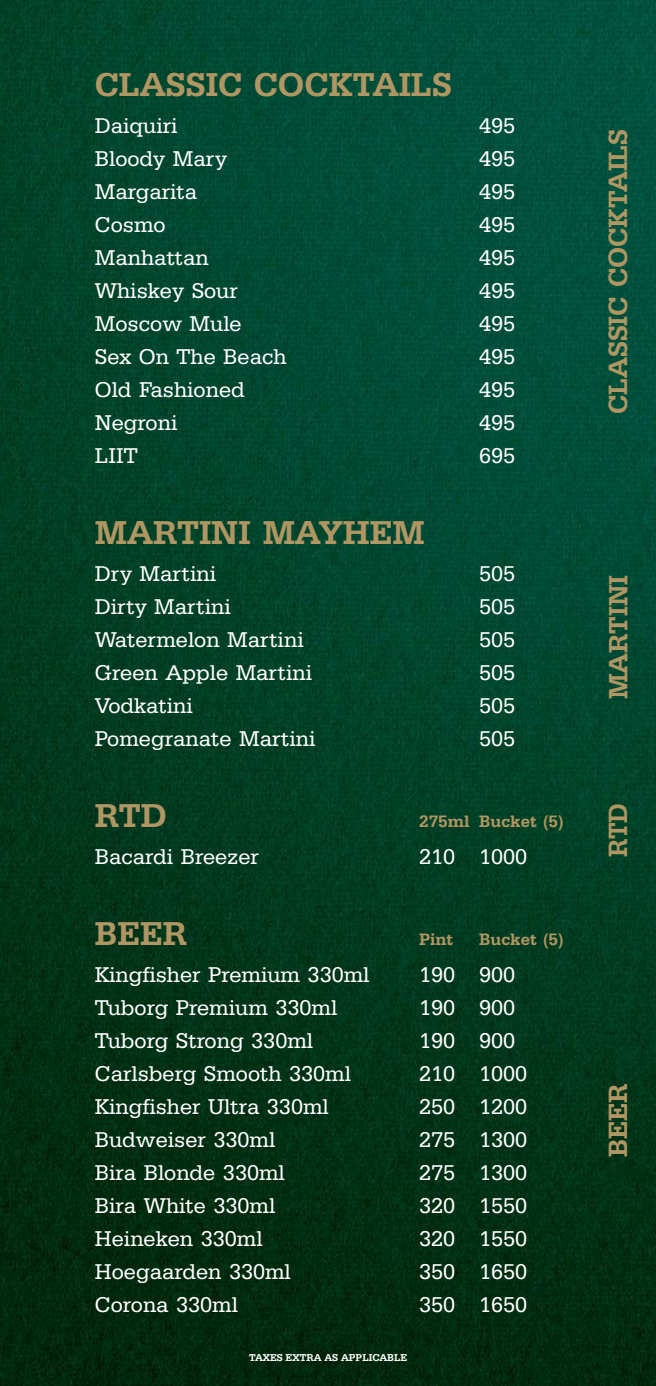
<style>
.page{position:relative;width:656px;height:1386px;background:#fff}
.page>*{position:absolute;margin:0;border:0;box-sizing:border-box;transform-origin:0 0}
.t1{font:700 35px "Serifa BT";color:#af9662}
.t2{font:700 28px "Serifa BT";color:#af9662}
.t3{font:700 28px "Serifa BT";color:#af9662;scale:.95 1}
.t4{font:22.75px "Serifa BT";color:#fff}
.t5{font:700 17.5px "Serifa BT";color:#af9662}
.t6{font:700 10.5px "Serifa BT";color:#fff}
</style>
<div class="page">
<img style="left:0;top:0;width:655px;height:1386px">
<h1 class="t1" style="left:95px;top:70px;width:358px">CLASSIC COCKTAILS</h1>
<p class="t4" style="left:95px;top:116px;width:84px">Daiquiri</p>
<p class="t4" style="left:479px;top:116px;width:38px">495</p>
<p class="t4" style="left:95px;top:149px;width:134px">Bloody Mary</p>
<p class="t4" style="left:479px;top:149px;width:38px">495</p>
<p class="t4" style="left:95px;top:182px;width:104px">Margarita</p>
<p class="t4" style="left:479px;top:182px;width:38px">495</p>
<p class="t4" style="left:95px;top:215px;width:72px">Cosmo</p>
<p class="t4" style="left:479px;top:215px;width:38px">495</p>
<p class="t4" style="left:95px;top:248px;width:115px">Manhattan</p>
<p class="t4" style="left:479px;top:248px;width:38px">495</p>
<p class="t4" style="left:95px;top:281px;width:144px">Whiskey Sour</p>
<p class="t4" style="left:479px;top:281px;width:38px">495</p>
<p class="t4" style="left:95px;top:314px;width:148px">Moscow Mule</p>
<p class="t4" style="left:479px;top:314px;width:38px">495</p>
<p class="t4" style="left:95px;top:347px;width:193px">Sex On The Beach</p>
<p class="t4" style="left:479px;top:347px;width:38px">495</p>
<p class="t4" style="left:95px;top:380px;width:151px">Old Fashioned</p>
<p class="t4" style="left:479px;top:380px;width:38px">495</p>
<p class="t4" style="left:95px;top:413px;width:84px">Negroni</p>
<p class="t4" style="left:479px;top:413px;width:38px">495</p>
<p class="t4" style="left:95px;top:446px;width:44px">LIIT</p>
<p class="t4" style="left:479px;top:446px;width:38px">695</p>
<h1 class="t1" style="left:95px;top:518px;width:331px">MARTINI MAYHEM</h1>
<p class="t4" style="left:95px;top:563px;width:123px">Dry Martini</p>
<p class="t4" style="left:479px;top:563px;width:38px">505</p>
<p class="t4" style="left:95px;top:596px;width:137px">Dirty Martini</p>
<p class="t4" style="left:479px;top:596px;width:38px">505</p>
<p class="t4" style="left:95px;top:629px;width:210px">Watermelon Martini</p>
<p class="t4" style="left:479px;top:629px;width:38px">505</p>
<p class="t4" style="left:95px;top:662px;width:219px">Green Apple Martini</p>
<p class="t4" style="left:479px;top:662px;width:38px">505</p>
<p class="t4" style="left:95px;top:696px;width:100px">Vodkatini</p>
<p class="t4" style="left:479px;top:696px;width:38px">505</p>
<p class="t4" style="left:95px;top:729px;width:222px">Pomegranate Martini</p>
<p class="t4" style="left:479px;top:729px;width:38px">505</p>
<h1 class="t1" style="left:95px;top:800px;width:73px">RTD</h1>
<p class="t5" style="left:419px;top:814px;width:146px">275ml Bucket (5)</p>
<p class="t4" style="left:95px;top:846px;width:165px">Bacardi Breezer</p>
<p class="t4" style="left:419px;top:846px;width:109px">210 1000</p>
<h1 class="t1" style="left:95px;top:918px;width:94px">BEER</h1>
<p class="t5" style="left:419px;top:932px;width:36px">Pint</p>
<p class="t5" style="left:479px;top:932px;width:86px">Bucket (5)</p>
<p class="t4" style="left:95px;top:964px;width:276px">Kingfisher Premium 330ml</p>
<p class="t4" style="left:419px;top:964px;width:97px">190 900</p>
<p class="t4" style="left:95px;top:997px;width:244px">Tuborg Premium 330ml</p>
<p class="t4" style="left:419px;top:997px;width:97px">190 900</p>
<p class="t4" style="left:95px;top:1030px;width:219px">Tuborg Strong 330ml</p>
<p class="t4" style="left:419px;top:1030px;width:97px">190 900</p>
<p class="t4" style="left:95px;top:1063px;width:257px">Carlsberg Smooth 330ml</p>
<p class="t4" style="left:419px;top:1063px;width:109px">210 1000</p>
<p class="t4" style="left:95px;top:1096px;width:235px">Kingfisher Ultra 330ml</p>
<p class="t4" style="left:419px;top:1096px;width:109px">250 1200</p>
<p class="t4" style="left:95px;top:1129px;width:182px">Budweiser 330ml</p>
<p class="t4" style="left:419px;top:1129px;width:109px">275 1300</p>
<p class="t4" style="left:95px;top:1162px;width:191px">Bira Blonde 330ml</p>
<p class="t4" style="left:419px;top:1162px;width:109px">275 1300</p>
<p class="t4" style="left:95px;top:1195px;width:182px">Bira White 330ml</p>
<p class="t4" style="left:419px;top:1195px;width:109px">320 1550</p>
<p class="t4" style="left:95px;top:1228px;width:169px">Heineken 330ml</p>
<p class="t4" style="left:419px;top:1228px;width:109px">320 1550</p>
<p class="t4" style="left:95px;top:1261px;width:197px">Hoegaarden 330ml</p>
<p class="t4" style="left:419px;top:1261px;width:109px">350 1650</p>
<p class="t4" style="left:95px;top:1294px;width:144px">Corona 330ml</p>
<p class="t4" style="left:419px;top:1294px;width:109px">350 1650</p>
<p class="t6" style="left:249px;top:1353px;width:159px">TAXES EXTRA AS APPLICABLE</p>
<p class="t2" style="left:605px;top:414px;width:287px;rotate:-90deg">CLASSIC COCKTAILS</p>
<p class="t2" style="left:605px;top:699px;width:126px;rotate:-90deg">MARTINI</p>
<p class="t3" style="left:605px;top:857px;width:59px;rotate:-90deg">RTD</p>
<p class="t2" style="left:605px;top:1157px;width:75px;rotate:-90deg">BEER</p>
</div>
